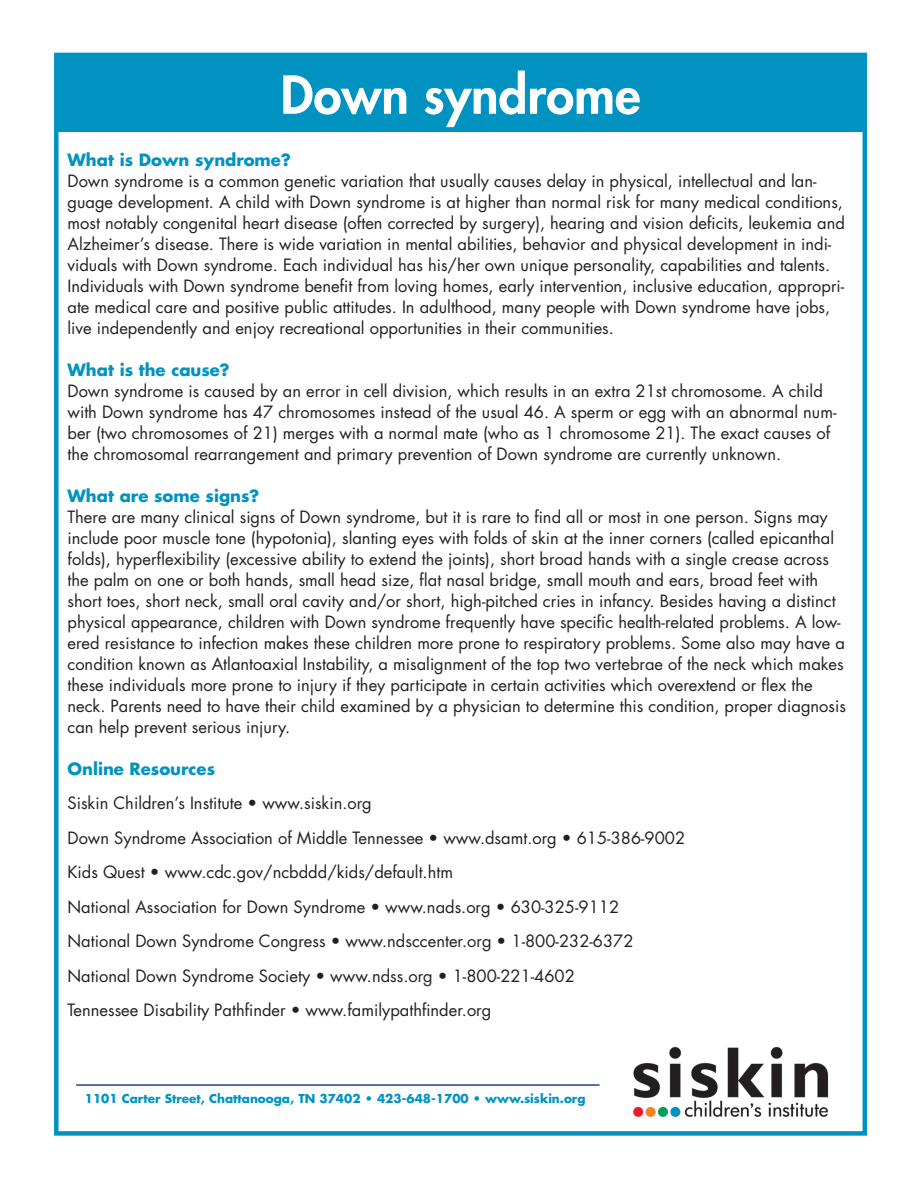
<style>
.page{position:relative;width:918px;height:1188px;background:#fff}
.page>*{position:absolute;margin:0;border:0;box-sizing:border-box;transform-origin:0 0}
.t1{font:800 51px "Futura Std";color:#fff}
.t2{font:16.5px/21px "Futura Std";color:#231f20}
.t3{font:700 16.5px "Futura Std";color:#0093c2}
.t4{font:700 12px "Futura Std";color:#0093c2}
</style>
<div class="page">
<div style="left:56px;top:54px;width:810px;height:77px;background:#0093c2"></div>
<div style="left:54px;top:53px;width:813px;height:1083px;border:4px solid #0093c2"></div>
<img style="left:633px;top:1046px;width:196px;height:72px">
<hr style="left:76px;top:1084px;width:524px;height:2px;background:#253f8e">
<p class="t1" style="left:281px;top:63px;width:362px">Down syndrome</p>
<p class="t3" style="left:68px;top:149px;width:225px">What is Down syndrome?</p>
<p class="t2" style="left:68px;top:171px;width:779px">Down syndrome is a common genetic variation that usually causes delay in physical, intellectual and lan&shy;guage development. A child with Down syndrome is at higher than normal risk for many medical conditions, most notably congenital heart disease (often corrected by surgery), hearing and vision deficits, leukemia and Alzheimer’s disease. There is wide variation in mental abilities, behavior and physical development in indi&shy;viduals with Down syndrome. Each individual has his/her own unique personality, capabilities and talents.<br>Individuals with Down syndrome benefit from loving homes, early intervention, inclusive education, appropri&shy;ate medical care and positive public attitudes. In adulthood, many people with Down syndrome have jobs, live independently and enjoy recreational opportunities in their communities.</p>
<p class="t3" style="left:68px;top:359px;width:164px">What is the cause?</p>
<p class="t2" style="left:68px;top:381px;width:770px">Down syndrome is caused by an error in cell division, which results in an extra 21st chromosome. A child with Down syndrome has 47 chromosomes instead of the usual 46. A sperm or egg with an abnormal num&shy;ber (two chromosomes of 21) merges with a normal mate (who as 1 chromosome 21). The exact causes of the chromosomal rearrangement and primary prevention of Down syndrome are currently unknown.</p>
<p class="t3" style="left:68px;top:485px;width:193px">What are some signs?</p>
<p class="t2" style="left:68px;top:507px;width:780px">There are many clinical signs of Down syndrome, but it is rare to find all or most in one person. Signs may include poor muscle tone (hypotonia), slanting eyes with folds of skin at the inner corners (called epicanthal folds), hyperflexibility (excessive ability to extend the joints), short broad hands with a single crease across the palm on one or both hands, small head size, flat nasal bridge, small mouth and ears, broad feet with short toes, short neck, small oral cavity and/or short, high-pitched cries in infancy. Besides having a distinct physical appearance, children with Down syndrome frequently have specific health-related problems. A low&shy;ered resistance to infection makes these children more prone to respiratory problems. Some also may have a condition known as Atlantoaxial Instability, a misalignment of the top two vertebrae of the neck which makes these individuals more prone to injury if they participate in certain activities which overextend or flex the neck. Parents need to have their child examined by a physician to determine this condition, proper diagnosis can help prevent serious injury.</p>
<p class="t3" style="left:68px;top:758px;width:149px">Online Resources</p>
<p class="t2" style="left:68px;top:793px;width:306px">Siskin Children’s Institute • www.siskin.org</p>
<p class="t2" style="left:68px;top:828px;width:619px">Down Syndrome Association of Middle Tennessee • www.dsamt.org • 615-386-9002</p>
<p class="t2" style="left:68px;top:862px;width:387px">Kids Quest • www.cdc.gov/ncbddd/kids/default.htm</p>
<p class="t2" style="left:68px;top:897px;width:553px">National Association for Down Syndrome • www.nads.org • 630-325-9112</p>
<p class="t2" style="left:68px;top:931px;width:568px">National Down Syndrome Congress • www.ndsccenter.org • 1-800-232-6372</p>
<p class="t2" style="left:68px;top:966px;width:509px">National Down Syndrome Society • www.ndss.org • 1-800-221-4602</p>
<p class="t2" style="left:68px;top:1000px;width:425px">Tennessee Disability Pathfinder • www.familypathfinder.org</p>
<p class="t4" style="left:85px;top:1090px;width:502px">1101 Carter Street, Chattanooga, TN 37402 • 423-648-1700 • www.siskin.org</p>
</div>
